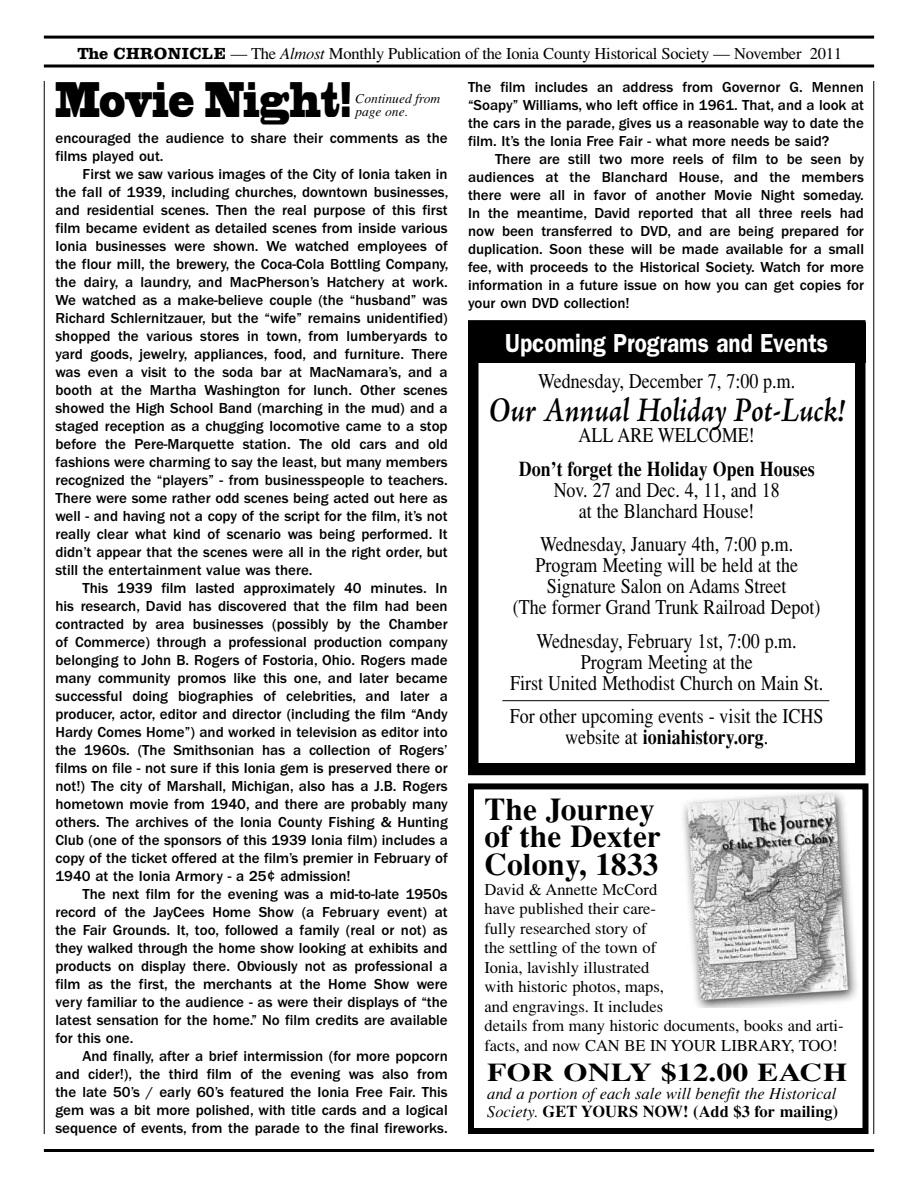
<style>
.page{position:relative;width:918px;height:1188px;background:#fff}
.page>*{position:absolute;margin:0;border:0;box-sizing:border-box;transform-origin:0 0}
.t1{font:46.5px "Blackoak";color:#000;scale:.42 1}
.t2{font:italic 600 34.95px "Adobe Jenson Pro";letter-spacing:-.005em;color:#000;scale:.86 1}
.t3{font:700 31.5px/27.8px "Times";color:#000}
.t4{font:600 26.25px "Franklin Gothic";color:#fff;scale:.86 1}
.t5{font:700 25.5px "Times";color:#000;scale:1.25 1}
.t6{font:21px/21px "Times";color:#000;text-align:center;scale:.86 1}
.t7{font:700 21px "Times";color:#000;scale:.86 1}
.t8{font:16.5px/19.5px "Times";color:#000}
.t9{font:italic 16.5px/18px "Times";color:#000}
.t10{font:500 15px/18px "Franklin Gothic";color:#000;text-align:justify}
.t11{font:italic 13.5px/13px "Times";color:#000}
.s1{font-family:"Clarendon BT";font-weight:700}
.s2{font-style:italic}
.s3{font-weight:700}
.s4{font-weight:700;font-style:normal}
</style>
<div class="page">
<hr style="left:44px;top:81px;width:1px;height:1053px;background:#000">
<hr style="left:873px;top:81px;width:1px;height:1053px;background:#000">
<hr style="left:44px;top:36px;width:830px;height:3px;background:#000">
<hr style="left:44px;top:1149px;width:830px;height:3px;background:#000">
<svg style="left:44px;top:64px;width:830px;height:4px;background:#3f3f3f"></svg>
<img style="left:683px;top:792px;width:174px;height:216px">
<div style="left:468px;top:783px;width:400px;height:351px;border:6px solid #000"></div>
<div style="left:468px;top:321px;width:398px;height:454px;border:11px solid #000"></div>
<div style="left:468px;top:322px;width:398px;height:40px;background:#000"></div>
<hr style="left:502px;top:700px;width:327px;height:1px;background:#000">
<p class="t8" style="left:77px;top:43px;width:766px"><span class="s1">The CHRONICLE</span> — The <span class="s2">Almost</span> Monthly Publication of the Ionia County Historical Society — November 2011</p>
<h1 class="t1" style="left:55px;top:69px;width:708px">Movie Night!</h1>
<p class="t11" style="left:356px;top:92px;width:86px">Continued from page one.</p>
<p class="t10" style="left:56px;top:129px;width:394px">encouraged the audience to share their comments as the films played out.</p>
<p class="t10" style="left:56px;top:165px;width:395px;text-indent:27px">First we saw various images of the City of Ionia taken in the fall of 1939, including churches, downtown businesses, and residential scenes. Then the real purpose of this first film became evident as detailed scenes from inside various Ionia businesses were shown. We watched employees of the flour mill, the brewery, the Coca-Cola Bottling Company, the dairy, a laundry, and MacPherson’s Hatchery at work.<br>We watched as a make-believe couple (the “husband” was Richard Schlernitzauer, but the “wife” remains unidentified) shopped the various stores in town, from lumberyards to yard goods, jewelry, appliances, food, and furniture. There was even a visit to the soda bar at MacNamara’s, and a booth at the Martha Washington for lunch. Other scenes showed the High School Band (marching in the mud) and a staged reception as a chugging locomotive came to a stop before the Pere-Marquette station. The old cars and old fashions were charming to say the least, but many members recognized the “players” - from businesspeople to teachers.<br>There were some rather odd scenes being acted out here as well - and having not a copy of the script for the film, it’s not really clear what kind of scenario was being performed. It didn’t appear that the scenes were all in the right order, but still the entertainment value was there.</p>
<p class="t10" style="left:56px;top:579px;width:394px;text-indent:27px">This 1939 film lasted approximately 40 minutes. In his research, David has discovered that the film had been contracted by area businesses (possibly by the Chamber of Commerce) through a professional production company belonging to John B. Rogers of Fostoria, Ohio. Rogers made many community promos like this one, and later became successful doing biographies of celebrities, and later a producer, actor, editor and director (including the film “Andy Hardy Comes Home”) and worked in television as editor into the 1960s. (The Smithsonian has a collection of Rogers’ films on file - not sure if this Ionia gem is preserved there or not!) The city of Marshall, Michigan, also has a J.B. Rogers hometown movie from 1940, and there are probably many others. The archives of the Ionia County Fishing &amp; Hunting Club (one of the sponsors of this 1939 Ionia film) includes a copy of the ticket offered at the film’s premier in February of 1940 at the Ionia Armory - a 25¢ admission!</p>
<p class="t10" style="left:56px;top:885px;width:394px;text-indent:27px">The next film for the evening was a mid-to-late 1950s record of the JayCees Home Show (a February event) at the Fair Grounds. It, too, followed a family (real or not) as they walked through the home show looking at exhibits and products on display there. Obviously not as professional a film as the first, the merchants at the Home Show were very familiar to the audience - as were their displays of “the latest sensation for the home.” No film credits are available for this one.</p>
<p class="t10" style="left:56px;top:1047px;width:394px;text-indent:27px">And finally, after a brief intermission (for more popcorn and cider!), the third film of the evening was also from the late 50’s / early 60’s featured the Ionia Free Fair. This gem was a bit more polished, with title cards and a logical sequence of events, from the parade to the final fireworks.</p>
<p class="t10" style="left:468px;top:78px;width:398px">The film includes an address from Governor G. Mennen “Soapy” Williams, who left office in 1961. That, and a look at the cars in the parade, gives us a reasonable way to date the film. It’s the Ionia Free Fair - what more needs be said?</p>
<p class="t10" style="left:468px;top:150px;width:398px;text-indent:27px">There are still two more reels of film to be seen by audiences at the Blanchard House, and the members there were all in favor of another Movie Night someday.<br>In the meantime, David reported that all three reels had now been transferred to DVD, and are being prepared for duplication. Soon these will be made available for a small fee, with proceeds to the Historical Society. Watch for more information in a future issue on how you can get copies for your own DVD collection!</p>
<h3 class="t4" style="left:505px;top:327px;width:377px">Upcoming Programs and Events</h3>
<h3 class="t6" style="left:538px;top:371px;width:300px">Wednesday, December 7, 7:00 p.m.</h3>
<h2 class="t2" style="left:489px;top:391px;width:415px">Our Annual Holiday Pot-Luck!</h2>
<h3 class="t6" style="left:579px;top:425px;width:207px">ALL ARE WELCOME!</h3>
<h3 class="t7" style="left:519px;top:456px;width:346px">Don’t forget the Holiday Open Houses</h3>
<h3 class="t6" style="left:554px;top:479px;width:264px">Nov. 27 and Dec. 4, 11, and 18 at the Blanchard House!</h3>
<h3 class="t6" style="left:513px;top:534px;width:359px">Wednesday, January 4th, 7:00 p.m.<br>Program Meeting will be held at the Signature Salon on Adams Street<br>(The former Grand Trunk Railroad Depot)</h3>
<h3 class="t6" style="left:510px;top:630px;width:366px">Wednesday, February 1st, 7:00 p.m.<br>Program Meeting at the<br>First United Methodist Church on Main St.</h3>
<h3 class="t6" style="left:510px;top:705px;width:366px">For other upcoming events - visit the ICHS website at <span class="s3">ioniahistory.org</span>.</h3>
<h3 class="t3" style="left:484px;top:795px;width:178px">The Journey of the Dexter<br>Colony, 1833</h3>
<p class="t8" style="left:484px;top:880px;width:361px">David &amp; Annette McCord<br>have published their care-<br>fully researched story of<br>the settling of the town of<br>Ionia, lavishly illustrated<br>with historic photos, maps,<br>and engravings. It includes<br>details from many historic documents, books and arti&shy;facts, and now CAN BE IN YOUR LIBRARY, TOO!</p>
<h3 class="t5" style="left:487px;top:1057px;width:290px">FOR ONLY $12.00 EACH</h3>
<p class="t9" style="left:487px;top:1085px;width:353px">and a portion of each sale will benefit the Historical<br>Society. <span class="s4">GET YOURS NOW! (Add $3 for mailing)</span></p>
</div>
